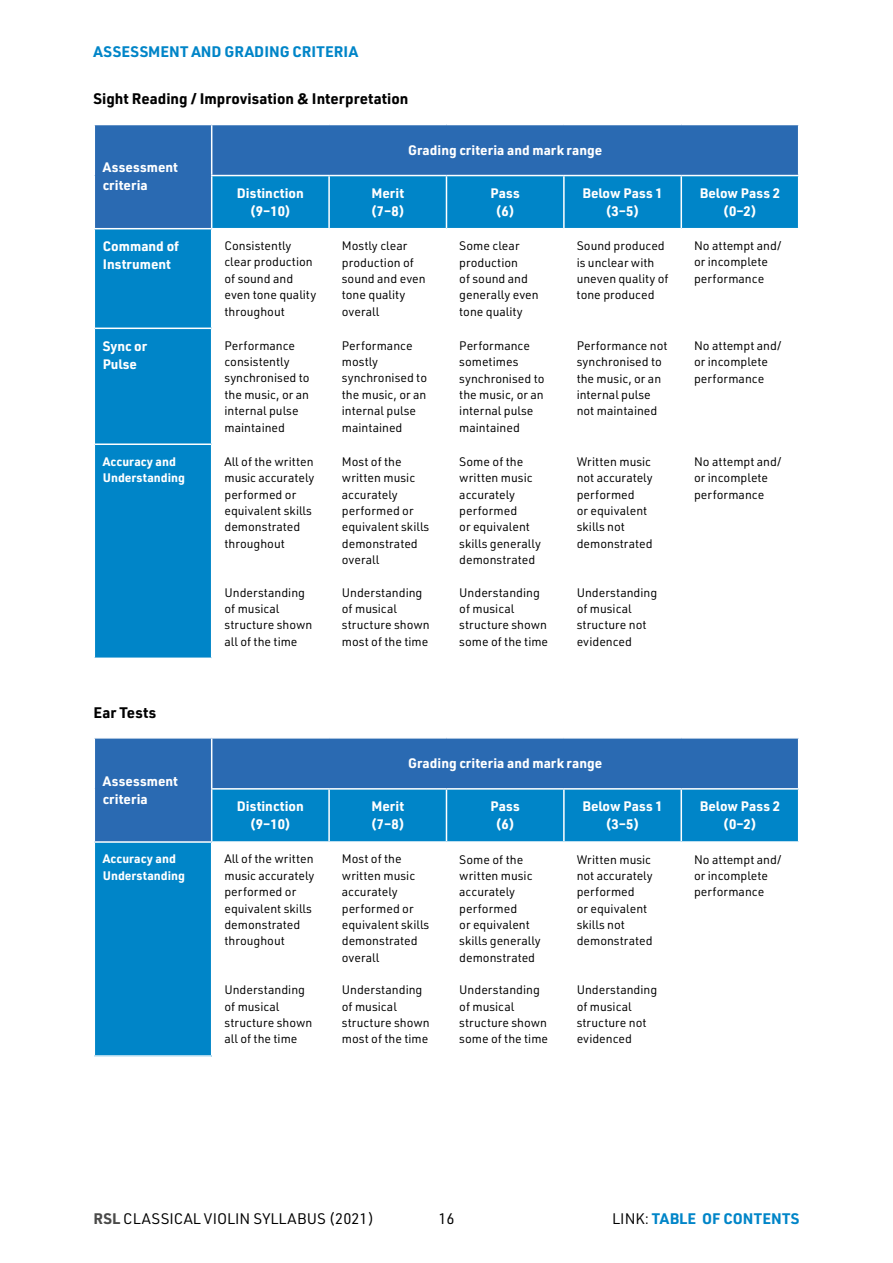
<style>
.page{position:relative;width:893px;height:1263px;background:#fff}
.page>*{position:absolute;margin:0;border:0;box-sizing:border-box;transform-origin:0 0}
.t1{font:700 15px "URWDIN";color:#000}
.t2{font:700 15px "URWDIN";color:#0085c8}
.t3{font:15px "URWDIN";color:#000}
.t4{font:700 13.5px/18px "URWDIN";color:#fff;text-align:center}
.t5{font:12.15px/16.4px "URWDIN";color:#000}
.t6{font:700 12.15px/16.4px "URWDIN";color:#fff}
.s1{font-weight:700;color:#4a4a49}
.s2{font-weight:400;color:#000}
</style>
<div class="page">
<div style="left:95px;top:125px;width:703px;height:103px;background:#2a6ab2"></div>
<div style="left:212px;top:176px;width:586px;height:52px;background:#0085c8"></div>
<div style="left:95px;top:229px;width:116px;height:428px;background:#0085c8"></div>
<hr style="left:211px;top:125px;width:1px;height:50px;background:#fff">
<hr style="left:211px;top:175px;width:118px;height:1px;background:#fff">
<hr style="left:211px;top:176px;width:1px;height:52px;background:#fff">
<hr style="left:329px;top:175px;width:117px;height:1px;background:#fff">
<hr style="left:328px;top:176px;width:2px;height:52px;background:#fff">
<hr style="left:446px;top:175px;width:118px;height:1px;background:#fff">
<hr style="left:446px;top:176px;width:1px;height:52px;background:#fff">
<hr style="left:564px;top:175px;width:117px;height:1px;background:#fff">
<hr style="left:563px;top:176px;width:2px;height:52px;background:#fff">
<hr style="left:681px;top:175px;width:118px;height:1px;background:#fff">
<hr style="left:680px;top:176px;width:2px;height:52px;background:#fff">
<hr style="left:95px;top:328px;width:117px;height:1px;background:#fff">
<hr style="left:95px;top:443px;width:117px;height:2px;background:#fff">
<div style="left:95px;top:738px;width:703px;height:103px;background:#2a6ab2"></div>
<div style="left:212px;top:790px;width:586px;height:51px;background:#0085c8"></div>
<div style="left:94px;top:842px;width:118px;height:214px;background:#0085c8"></div>
<hr style="left:211px;top:738px;width:1px;height:50px;background:#fff">
<hr style="left:211px;top:788px;width:118px;height:2px;background:#fff">
<hr style="left:211px;top:790px;width:1px;height:51px;background:#fff">
<hr style="left:329px;top:788px;width:117px;height:2px;background:#fff">
<hr style="left:328px;top:790px;width:2px;height:51px;background:#fff">
<hr style="left:446px;top:788px;width:118px;height:2px;background:#fff">
<hr style="left:446px;top:790px;width:1px;height:51px;background:#fff">
<hr style="left:564px;top:788px;width:117px;height:2px;background:#fff">
<hr style="left:563px;top:790px;width:2px;height:51px;background:#fff">
<hr style="left:681px;top:788px;width:118px;height:2px;background:#fff">
<hr style="left:680px;top:790px;width:2px;height:51px;background:#fff">
<hr style="left:94px;top:841px;width:118px;height:2px;background:#fff">
<hr style="left:94px;top:843px;width:1px;height:212px;background:#fff">
<hr style="left:211px;top:843px;width:1px;height:212px;background:#fff">
<hr style="left:94px;top:1055px;width:118px;height:2px;background:#fff">
<p class="t2" style="left:94px;top:42px;width:266px">ASSESSMENT AND GRADING CRITERIA</p>
<p class="t1" style="left:94px;top:89px;width:316px">Sight Reading / Improvisation &amp; Interpretation</p>
<p class="t4" style="left:103px;top:158px;width:77px;text-align:left">Assessment criteria</p>
<p class="t4" style="left:408px;top:140px;width:196px">Grading criteria and mark range</p>
<p class="t4" style="left:237px;top:184px;width:68px">Distinction (9–10)</p>
<p class="t4" style="left:371px;top:184px;width:36px;text-align:left">Merit (7–8)</p>
<p class="t4" style="left:490px;top:184px;width:31px">Pass (6)</p>
<p class="t4" style="left:582px;top:184px;width:82px">Below Pass 1 (3–5)</p>
<p class="t4" style="left:700px;top:184px;width:82px">Below Pass 2 (0–2)</p>
<p class="t4" style="left:103px;top:237px;width:78px;text-align:left">Command of<br>Instrument</p>
<p class="t5" style="left:224px;top:237px;width:93px">Consistently clear production of sound and even tone quality throughout</p>
<p class="t5" style="left:342px;top:237px;width:85px">Mostly clear production of sound and even tone quality overall</p>
<p class="t5" style="left:459px;top:237px;width:81px">Some clear production<br>of sound and generally even tone quality</p>
<p class="t5" style="left:577px;top:237px;width:93px">Sound produced is unclear with uneven quality of tone produced</p>
<p class="t5" style="left:694px;top:237px;width:89px">N o attempt and/ or incomplete performance</p>
<p class="t4" style="left:103px;top:336px;width:46px;text-align:left">Sync or<br>Pulse</p>
<p class="t5" style="left:224px;top:337px;width:87px">Performance consistently synchronised to the music, or an internal pulse maintained</p>
<p class="t5" style="left:342px;top:337px;width:87px">Performance mostly synchronised to the music, or an internal pulse maintained</p>
<p class="t5" style="left:459px;top:337px;width:87px">Performance sometimes synchronised to the music, or an internal pulse maintained</p>
<p class="t5" style="left:577px;top:337px;width:92px">Performance not synchronised to the music, or an internal pulse not maintained</p>
<p class="t5" style="left:694px;top:337px;width:89px">N o attempt and/ or incomplete performance</p>
<p class="t6" style="left:103px;top:453px;width:84px">Accuracy and<br>Understanding</p>
<p class="t5" style="left:224px;top:453px;width:91px">All of the written music accurately performed or equivalent skills demonstrated throughout</p>
<p class="t5" style="left:224px;top:584px;width:89px">Understanding of musical structure shown all of the time</p>
<p class="t5" style="left:694px;top:453px;width:89px">N o attempt and/ or incomplete performance</p>
<p class="t5" style="left:459px;top:453px;width:83px">Some of the written music accurately performed<br>or equivalent skills generally demonstrated</p>
<p class="t5" style="left:459px;top:584px;width:90px">Understanding of musical structure shown some of the time</p>
<p class="t5" style="left:342px;top:453px;width:89px">Most of the written music accurately performed or equivalent skills demonstrated overall</p>
<p class="t5" style="left:342px;top:584px;width:89px">Understanding of musical structure shown most of the time</p>
<p class="t5" style="left:577px;top:453px;width:78px">Written music not accurately performed<br>or equivalent skills not demonstrated</p>
<p class="t5" style="left:577px;top:584px;width:82px">Understanding of musical structure not evidenced</p>
<p class="t1" style="left:94px;top:702px;width:64px">Ear Tests</p>
<p class="t4" style="left:103px;top:771px;width:77px;text-align:left">Assessment criteria</p>
<p class="t4" style="left:408px;top:754px;width:196px">Grading criteria and mark range</p>
<p class="t4" style="left:237px;top:797px;width:68px">Distinction (9–10)</p>
<p class="t4" style="left:371px;top:797px;width:36px;text-align:left">Merit (7–8)</p>
<p class="t4" style="left:490px;top:797px;width:31px">Pass (6)</p>
<p class="t4" style="left:582px;top:797px;width:82px">Below Pass 1 (3–5)</p>
<p class="t4" style="left:700px;top:797px;width:82px">Below Pass 2 (0–2)</p>
<p class="t6" style="left:103px;top:850px;width:84px">Accuracy and<br>Understanding</p>
<p class="t5" style="left:224px;top:850px;width:91px">All of the written music accurately performed or equivalent skills demonstrated throughout</p>
<p class="t5" style="left:224px;top:981px;width:89px">Understanding of musical structure shown all of the time</p>
<p class="t5" style="left:342px;top:851px;width:89px">Most of the written music accurately performed or equivalent skills demonstrated overall</p>
<p class="t5" style="left:342px;top:981px;width:89px">Understanding of musical structure shown most of the time</p>
<p class="t5" style="left:459px;top:851px;width:83px">Some of the written music accurately performed<br>or equivalent skills generally demonstrated</p>
<p class="t5" style="left:459px;top:981px;width:90px">Understanding of musical structure shown some of the time</p>
<p class="t5" style="left:577px;top:851px;width:78px">Written music not accurately performed<br>or equivalent skills not demonstrated</p>
<p class="t5" style="left:577px;top:981px;width:82px">Understanding of musical structure not evidenced</p>
<p class="t5" style="left:694px;top:851px;width:89px">N o attempt and/ or incomplete performance</p>
<p class="t3" style="left:94px;top:1208px;width:363px"><span class="s1">RSL</span> Classical Violin Syllabus (2021) LIN16</p>
<p class="t2" style="left:635px;top:1208px;width:165px"><span class="s2">K:</span> TABLE OF CONTENTS</p>
</div>
